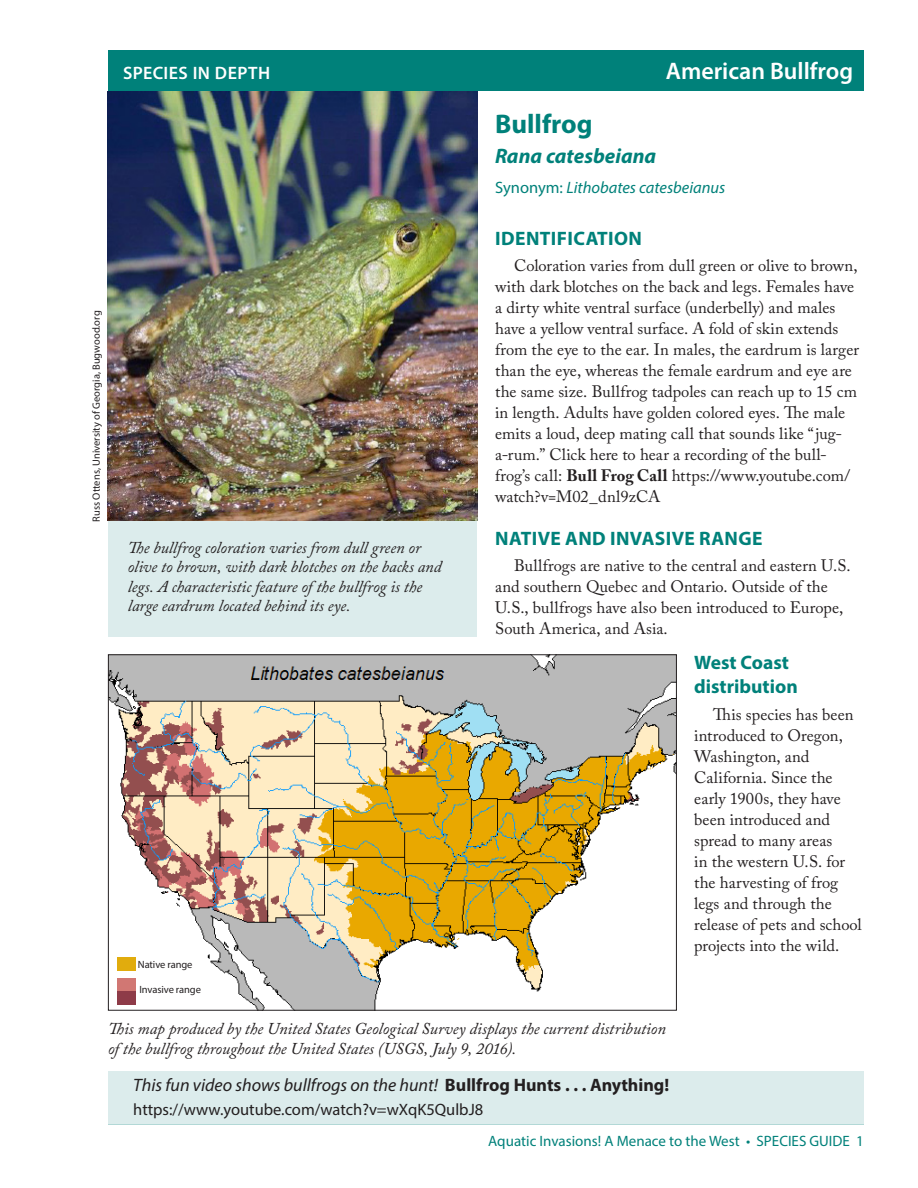
<style>
.page{position:relative;width:918px;height:1188px;background:#fff}
.page>*{position:absolute;margin:0;border:0;box-sizing:border-box;transform-origin:0 0}
.t1{font:700 27px "Myriad Pro";color:#00817a}
.t2{font:600 24px "Myriad Pro";color:#fff}
.t3{font:italic 700 21px "Myriad Pro";color:#00817a}
.t4{font:700 19.5px "Myriad Pro";letter-spacing:.02em;color:#00817a}
.t5{font:700 19.5px/24px "Myriad Pro";color:#00817a}
.t6{font:italic 18px "Myriad Pro";color:#231f20}
.t7{font:600 18px "Myriad Pro";letter-spacing:.025em;color:#fff}
.t8{font:16.5px/21px "Adobe Caslon Pro";letter-spacing:.005em;color:#231f20}
.t9{font:italic 16.5px/19.5px "Adobe Caslon Pro";color:#231f20}
.t10{font:16.5px "Myriad Pro";color:#231f20}
.t11{font:italic 16.5px "Myriad Pro";color:#00817a}
.t12{font:15px "Myriad Pro";color:#00817a}
.t13{font:10.5px "Myriad Pro";color:#231f20}
.s1{font-style:normal}
.s2{font-weight:700}
.s3{font-weight:700;font-style:normal}
</style>
<div class="page">
<div style="left:108px;top:51px;width:756px;height:40px;background:#00817a"></div>
<div style="left:108px;top:91px;width:369px;height:546px;background:#dcecec"></div>
<img style="left:110px;top:656px;width:565px;height:353px">
<img style="left:107px;top:91px;width:370px;height:429px">
<div style="left:117px;top:957px;width:19px;height:14px;background:#e1ac0d"></div>
<div style="left:117px;top:978px;width:19px;height:14px;background:#d17773"></div>
<div style="left:117px;top:991px;width:19px;height:14px;background:#8e3b48"></div>
<hr style="left:108px;top:1123px;width:756px;height:1px;background:#00817a">
<div style="left:108px;top:1071px;width:756px;height:52px;background:#dcecec"></div>
<p class="t7" style="left:123px;top:61px;width:149px">SPECIES IN DEPTH</p>
<p class="t13" style="left:90px;top:522px;width:213px;rotate:-90deg">Russ Ottens, University of Georgia, Bugwood.org</p>
<p class="t9" style="left:128px;top:537px;width:315px">The bullfrog coloration varies from dull green or olive to brown, with dark blotches on the backs and legs. A characteristic feature of the bullfrog is the large eardrum located behind its eye.</p>
<p class="t2" style="left:666px;top:56px;width:189px">American Bullfrog</p>
<h2 class="t1" style="left:495px;top:106px;width:99px">Bullfrog</h2>
<h3 class="t3" style="left:495px;top:142px;width:163px">Rana catesbeiana</h3>
<p class="t11" style="left:495px;top:177px;width:232px"><span class="s1">Synonym:</span> Lithobates catesbeianus</p>
<h3 class="t4" style="left:495px;top:225px;width:148px">IDENTIFICATION</h3>
<p class="t8" style="left:495px;top:255px;width:365px;text-indent:19px">Coloration varies from dull green or olive to brown, with dark blotches on the back and legs. Females have a dirty white ventral surface (underbelly) and males have a yellow ventral surface. A fold of skin extends from the eye to the ear. In males, the eardrum is larger than the eye, whereas the female eardrum and eye are the same size. Bullfrog tadpoles can reach up to 15 cm in length. Adults have golden colored eyes. The male emits a loud, deep mating call that sounds like “jug&shy;a-rum.” Click here to hear a recording of the bull&shy;frog’s call: <span class="s2">Bull Frog Call</span> https://www.youtube.com/ watch?v=M02_dnl9zCA</p>
<h3 class="t4" style="left:495px;top:526px;width:269px">NATIVE AND INVASIVE RANGE</h3>
<p class="t8" style="left:495px;top:555px;width:357px;text-indent:19px">Bullfrogs are native to the central and eastern U.S. and southern Quebec and Ontario. Outside of the U.S., bullfrogs have also been introduced to Europe, South America, and Asia.</p>
<h3 class="t5" style="left:694px;top:650px;width:105px">West Coast distribution</h3>
<p class="t8" style="left:694px;top:704px;width:169px;text-indent:19px">This species has been introduced to Oregon,<br>Washington, and<br>California. Since the early 1900s, they have been introduced and spread to many areas<br>in the western U.S. for the harvesting of frog legs and through the release of pets and school projects into the wild.</p>
<p class="t13" style="left:138px;top:958px;width:56px">Native range</p>
<p class="t13" style="left:139px;top:983px;width:63px">Invasive range</p>
<p class="t9" style="left:108px;top:1019px;width:560px">This map produced by the United States Geological Survey displays the current distribution of the bullfrog throughout the United States (USGS, July 9, 2016).</p>
<p class="t6" style="left:133px;top:1074px;width:538px">This fun video shows bullfrogs on the hunt! <span class="s3">Bullfrog Hunts . . . Anything!</span></p>
<p class="t10" style="left:133px;top:1099px;width:352px">https://www.youtube.com/watch?v=wXqK5QulbJ8</p>
<p class="t12" style="left:488px;top:1132px;width:377px">Aquatic Invasions! A Menace to the West • SPECIES GUIDE 1</p>
</div>
